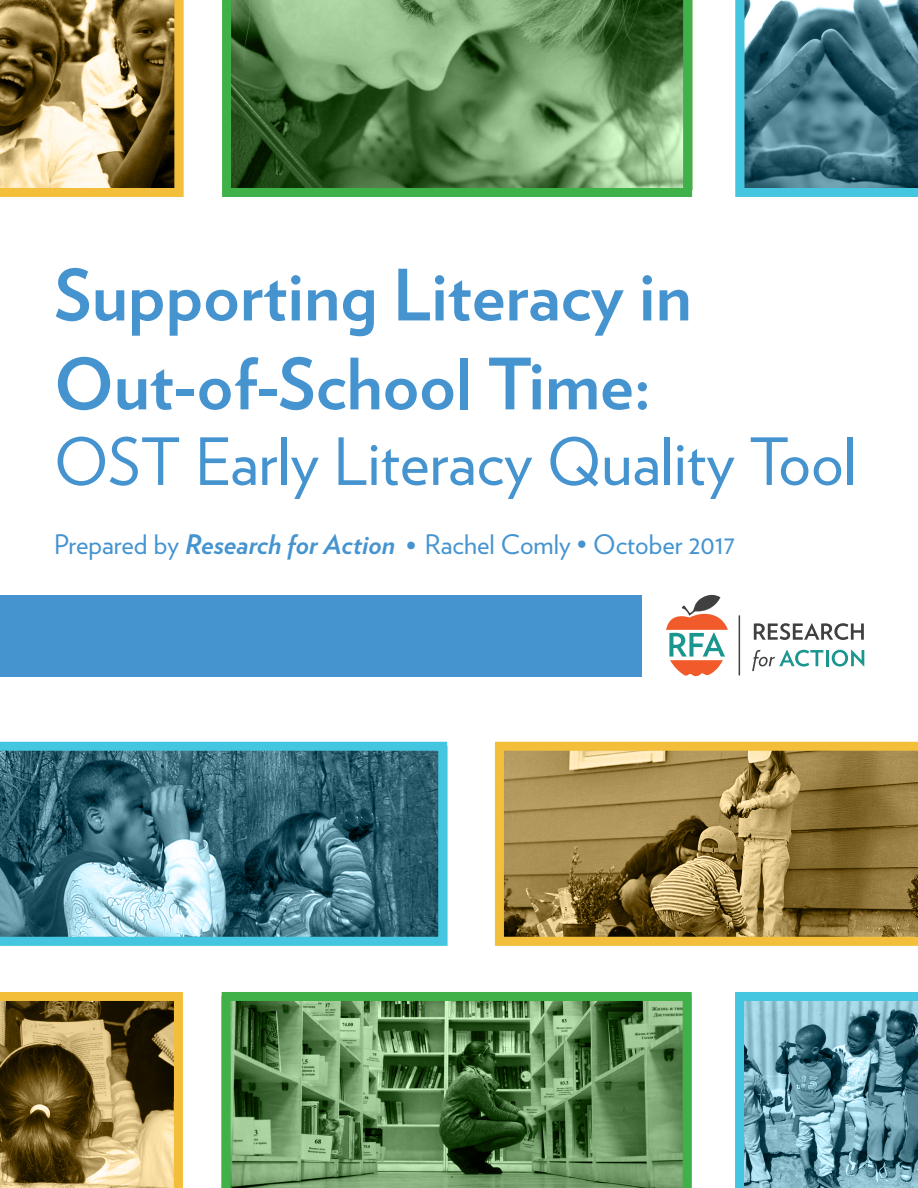
<style>
.page{position:relative;width:918px;height:1188px;background:#fff}
.page>*{position:absolute;margin:0;border:0;box-sizing:border-box;transform-origin:0 0}
.t1{font:700 70.5px/88.9px "Verlag";color:#4594d0}
.t2{font:64.95px "Verlag";color:#4594d0}
.t3{font:26.85px "Verlag";color:#4594d0}
.s1{font-weight:700;font-style:italic}
.s2{font-weight:700;font-size:23.4px}
</style>
<div class="page">
<div style="left:0;top:595px;width:642px;height:81px;background:#4594d0"></div>
<svg style="left:666px;top:594px;width:62px;height:83px"></svg>
<hr style="left:739px;top:615px;width:1px;height:60px;background:#404040">
<svg style="left:754px;top:623px;width:110px;height:17px"></svg>
<svg style="left:752px;top:650px;width:71px;height:21px"></svg>
<hr style="left:826px;top:650px;width:3px;height:16px;background:#1b968f">
<svg style="left:832px;top:650px;width:32px;height:17px"></svg>
<svg style="left:222px;top:0;width:470px;height:197px;background:#5f8e58"></svg>
<svg style="left:736px;top:0;width:182px;height:197px;background:#477d8d"></svg>
<svg style="left:0;top:0;width:183px;height:197px;background:#a38d5a"></svg>
<svg style="left:0;top:742px;width:447px;height:204px;background:#487f8e"></svg>
<svg style="left:495px;top:742px;width:423px;height:204px;background:#a28646"></svg>
<svg style="left:222px;top:992px;width:470px;height:196px;background:#5b8954"></svg>
<svg style="left:735px;top:992px;width:183px;height:196px;background:#659cac"></svg>
<svg style="left:0;top:992px;width:183px;height:196px;background:#8a733d"></svg>
<p class="t1" style="left:54px;top:247px;width:639px">Supporting Literacy in<br>Out-of-School Time:</p>
<p class="t2" style="left:54px;top:413px;width:804px">OST Early Literacy Quality Tool</p>
<p class="t3" style="left:54px;top:524px;width:683px">Prepared by <span class="s1">Research for Action</span> <span class="s2">•</span> Rachel Comly • October 2017</p>
</div>
